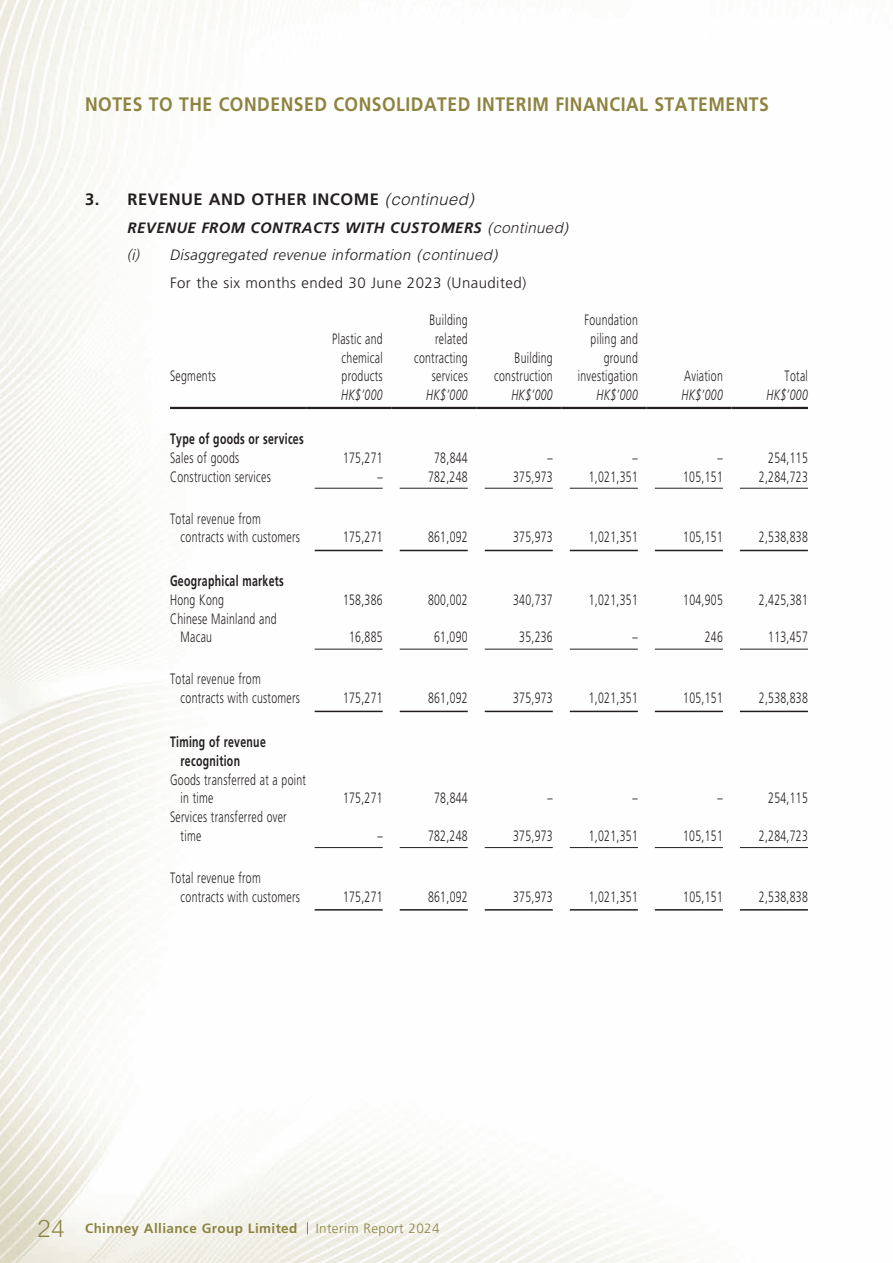
<style>
.page{position:relative;width:893px;height:1263px;background:#fff}
.page>*{position:absolute;margin:0;border:0;box-sizing:border-box;transform-origin:0 0}
.t1{font:700 19.5px "Frutiger LT Std";letter-spacing:.03em;color:#8d8441;scale:.9 1}
.t2{font:700 16.5px "Frutiger LT Std";letter-spacing:.03em;color:#231f20}
.t3{font:300 15px/18.8px "Frutiger LT Std";letter-spacing:.03em;color:#231f20;scale:.7 1}
.t4{font:700 15px/18.8px "Frutiger LT Std";letter-spacing:.03em;color:#231f20;scale:.7 1}
.t5{font:italic 300 15px "Frutiger LT Std";letter-spacing:.03em;color:#231f20}
.t6{font:italic 700 15px "Frutiger LT Std";letter-spacing:.03em;color:#231f20}
.t7{font:italic 300 15px "Frutiger LT Std";letter-spacing:.03em;color:#231f20;scale:.7 1}
.t8{font:300 15px "Frutiger LT Std";letter-spacing:.03em;color:#231f20}
.t9{font:700 13.5px "Frutiger LT Std";letter-spacing:.03em;color:#8d8441}
.t10{font:300 13.5px "Frutiger LT Std";letter-spacing:.03em;color:#8d8441}
.s1{font-family:"Helvetica LT Std";font-weight:300;font-style:italic}
.s2{font-family:"Helvetica LT Std";font-weight:300}
.s3{font-family:"Helvetica LT Std"}
.s4{font-family:"M Hei HK";font-weight:300;font-size:24px}
</style>
<div class="page">
<img style="left:0;top:0;width:808px;height:1263px">
<svg style="left:307px;top:1222px;width:1px;height:12px"></svg>
<hr style="left:170px;top:407px;width:136px;height:2px;background:#231f20">
<hr style="left:306px;top:407px;width:85px;height:2px;background:#231f20">
<hr style="left:391px;top:407px;width:85px;height:2px;background:#231f20">
<hr style="left:476px;top:407px;width:85px;height:2px;background:#231f20">
<hr style="left:561px;top:407px;width:85px;height:2px;background:#231f20">
<hr style="left:646px;top:407px;width:85px;height:2px;background:#231f20">
<hr style="left:731px;top:407px;width:77px;height:2px;background:#231f20">
<hr style="left:315px;top:488px;width:68px;height:1px;background:#231f20">
<hr style="left:400px;top:488px;width:68px;height:1px;background:#231f20">
<hr style="left:485px;top:488px;width:68px;height:1px;background:#231f20">
<hr style="left:570px;top:488px;width:68px;height:1px;background:#231f20">
<hr style="left:655px;top:488px;width:68px;height:1px;background:#231f20">
<hr style="left:740px;top:488px;width:68px;height:1px;background:#231f20">
<hr style="left:315px;top:550px;width:68px;height:1px;background:#231f20">
<hr style="left:400px;top:550px;width:68px;height:1px;background:#231f20">
<hr style="left:485px;top:550px;width:68px;height:1px;background:#231f20">
<hr style="left:570px;top:550px;width:68px;height:1px;background:#231f20">
<hr style="left:655px;top:550px;width:68px;height:1px;background:#231f20">
<hr style="left:740px;top:550px;width:68px;height:1px;background:#231f20">
<hr style="left:315px;top:649px;width:68px;height:1px;background:#231f20">
<hr style="left:400px;top:649px;width:68px;height:1px;background:#231f20">
<hr style="left:485px;top:649px;width:68px;height:1px;background:#231f20">
<hr style="left:570px;top:649px;width:68px;height:1px;background:#231f20">
<hr style="left:655px;top:649px;width:68px;height:1px;background:#231f20">
<hr style="left:740px;top:649px;width:68px;height:1px;background:#231f20">
<hr style="left:315px;top:711px;width:68px;height:1px;background:#231f20">
<hr style="left:400px;top:711px;width:68px;height:1px;background:#231f20">
<hr style="left:485px;top:711px;width:68px;height:1px;background:#231f20">
<hr style="left:570px;top:711px;width:68px;height:1px;background:#231f20">
<hr style="left:655px;top:711px;width:68px;height:1px;background:#231f20">
<hr style="left:740px;top:711px;width:68px;height:1px;background:#231f20">
<hr style="left:315px;top:847px;width:68px;height:1px;background:#231f20">
<hr style="left:400px;top:847px;width:68px;height:1px;background:#231f20">
<hr style="left:485px;top:847px;width:68px;height:1px;background:#231f20">
<hr style="left:570px;top:847px;width:68px;height:1px;background:#231f20">
<hr style="left:655px;top:847px;width:68px;height:1px;background:#231f20">
<hr style="left:740px;top:847px;width:68px;height:1px;background:#231f20">
<hr style="left:315px;top:909px;width:68px;height:1px;background:#231f20">
<hr style="left:400px;top:909px;width:68px;height:1px;background:#231f20">
<hr style="left:485px;top:909px;width:68px;height:1px;background:#231f20">
<hr style="left:570px;top:909px;width:68px;height:1px;background:#231f20">
<hr style="left:655px;top:909px;width:68px;height:1px;background:#231f20">
<hr style="left:740px;top:909px;width:68px;height:1px;background:#231f20">
<h1 class="t1" style="left:85px;top:93px;width:761px">NOTES TO THE CONDENSED CONSOLIDATED INTERIM FINANCIAL STATEMENTS</h1>
<p class="t2" style="left:85px;top:190px;width:390px">3. REVENUE AND OTHER INCOME <span class="s1">(continued)</span></p>
<p class="t6" style="left:128px;top:219px;width:442px">REVENUE FROM CONTRACTS WITH CUSTOMERS <span class="s2">(continued)</span></p>
<p class="t5" style="left:128px;top:247px;width:371px">(i) Disaggregated revenue information <span class="s3">(continued)</span></p>
<p class="t8" style="left:170px;top:274px;width:358px">For the six months ended 30 June 2023 (Unaudited)</p>
<p class="t3" style="left:170px;top:367px;width:67px">Segments</p>
<p class="t3" style="left:342px;top:329px;width:60px;text-align:justify;text-indent:-9px">Plastic and chemical products</p>
<p class="t3" style="left:414px;top:311px;width:78px;text-align:right">Building related contracting services</p>
<p class="t3" style="left:494px;top:348px;width:85px;text-align:right">Building construction</p>
<p class="t3" style="left:578px;top:311px;width:87px;text-align:right">Foundation piling and ground investigation</p>
<p class="t3" style="left:684px;top:367px;width:57px">Aviation</p>
<p class="t3" style="left:785px;top:367px;width:35px">Total</p>
<p class="t7" style="left:341px;top:386px;width:61px">HK$’000</p>
<p class="t7" style="left:426px;top:386px;width:61px">HK$’000</p>
<p class="t7" style="left:511px;top:386px;width:61px">HK$’000</p>
<p class="t7" style="left:596px;top:386px;width:61px">HK$’000</p>
<p class="t7" style="left:681px;top:386px;width:61px">HK$’000</p>
<p class="t7" style="left:766px;top:386px;width:61px">HK$’000</p>
<p class="t4" style="left:170px;top:429px;width:192px">Type of goods or services</p>
<p class="t3" style="left:170px;top:448px;width:100px">Sales of goods</p>
<p class="t3" style="left:343px;top:448px;width:58px">175,271</p>
<p class="t3" style="left:434px;top:448px;width:49px">78,844</p>
<p class="t3" style="left:548px;top:448px;width:9px">–</p>
<p class="t3" style="left:633px;top:448px;width:9px">–</p>
<p class="t3" style="left:718px;top:448px;width:9px">–</p>
<p class="t3" style="left:768px;top:448px;width:58px">254,115</p>
<p class="t3" style="left:170px;top:467px;width:145px">Construction services</p>
<p class="t3" style="left:377px;top:467px;width:9px">–</p>
<p class="t3" style="left:428px;top:467px;width:58px">782,248</p>
<p class="t3" style="left:513px;top:467px;width:58px">375,973</p>
<p class="t3" style="left:589px;top:467px;width:72px">1,021,351</p>
<p class="t3" style="left:683px;top:467px;width:58px">105,151</p>
<p class="t3" style="left:759px;top:467px;width:72px">2,284,723</p>
<p class="t3" style="left:181px;top:509px;width:172px;text-indent:-10px">Total revenue from contracts with customers</p>
<p class="t3" style="left:343px;top:528px;width:58px">175,271</p>
<p class="t3" style="left:428px;top:528px;width:58px">861,092</p>
<p class="t3" style="left:513px;top:528px;width:58px">375,973</p>
<p class="t3" style="left:589px;top:528px;width:72px">1,021,351</p>
<p class="t3" style="left:683px;top:528px;width:58px">105,151</p>
<p class="t3" style="left:759px;top:528px;width:72px">2,538,838</p>
<p class="t4" style="left:170px;top:572px;width:164px">Geographical markets</p>
<p class="t3" style="left:170px;top:591px;width:79px">Hong Kong</p>
<p class="t3" style="left:343px;top:591px;width:58px">158,386</p>
<p class="t3" style="left:428px;top:591px;width:58px">800,002</p>
<p class="t3" style="left:513px;top:591px;width:58px">340,737</p>
<p class="t3" style="left:589px;top:591px;width:72px">1,021,351</p>
<p class="t3" style="left:683px;top:591px;width:58px">104,905</p>
<p class="t3" style="left:759px;top:591px;width:72px">2,425,381</p>
<p class="t3" style="left:181px;top:609px;width:139px;text-indent:-10px">Chinese Mainland and<br>Macau</p>
<p class="t3" style="left:349px;top:628px;width:49px">16,885</p>
<p class="t3" style="left:434px;top:628px;width:49px">61,090</p>
<p class="t3" style="left:519px;top:628px;width:49px">35,236</p>
<p class="t3" style="left:633px;top:628px;width:9px">–</p>
<p class="t3" style="left:705px;top:628px;width:27px">246</p>
<p class="t3" style="left:768px;top:628px;width:58px">113,457</p>
<p class="t3" style="left:181px;top:670px;width:172px;text-indent:-10px">Total revenue from contracts with customers</p>
<p class="t4" style="left:181px;top:733px;width:123px;text-indent:-10px">Timing of revenue recognition</p>
<p class="t3" style="left:181px;top:770px;width:181px;text-indent:-10px">Goods transferred at a point in time</p>
<p class="t3" style="left:181px;top:808px;width:153px;text-indent:-10px">Services transferred over time</p>
<p class="t3" style="left:181px;top:868px;width:172px;text-indent:-10px">Total revenue from contracts with customers</p>
<p class="t3" style="left:343px;top:689px;width:58px">175,271</p>
<p class="t3" style="left:428px;top:689px;width:58px">861,092</p>
<p class="t3" style="left:513px;top:689px;width:58px">375,973</p>
<p class="t3" style="left:589px;top:689px;width:72px">1,021,351</p>
<p class="t3" style="left:683px;top:689px;width:58px">105,151</p>
<p class="t3" style="left:759px;top:689px;width:72px">2,538,838</p>
<p class="t3" style="left:343px;top:789px;width:58px">175,271</p>
<p class="t3" style="left:434px;top:789px;width:49px">78,844</p>
<p class="t3" style="left:548px;top:789px;width:9px">–</p>
<p class="t3" style="left:633px;top:789px;width:9px">–</p>
<p class="t3" style="left:718px;top:789px;width:9px">–</p>
<p class="t3" style="left:768px;top:789px;width:58px">254,115</p>
<p class="t3" style="left:377px;top:826px;width:9px">–</p>
<p class="t3" style="left:428px;top:826px;width:58px">782,248</p>
<p class="t3" style="left:513px;top:826px;width:58px">375,973</p>
<p class="t3" style="left:589px;top:826px;width:72px">1,021,351</p>
<p class="t3" style="left:683px;top:826px;width:58px">105,151</p>
<p class="t3" style="left:759px;top:826px;width:72px">2,284,723</p>
<p class="t3" style="left:343px;top:887px;width:58px">175,271</p>
<p class="t3" style="left:428px;top:887px;width:58px">861,092</p>
<p class="t3" style="left:513px;top:887px;width:58px">375,973</p>
<p class="t3" style="left:589px;top:887px;width:72px">1,021,351</p>
<p class="t3" style="left:683px;top:887px;width:58px">105,151</p>
<p class="t3" style="left:759px;top:887px;width:72px">2,538,838</p>
<p class="t9" style="left:38px;top:1220px;width:261px"><span class="s4">24</span> Chinney Alliance Group Limited</p>
<p class="t10" style="left:316px;top:1220px;width:125px">Interim Report 2024</p>
</div>
